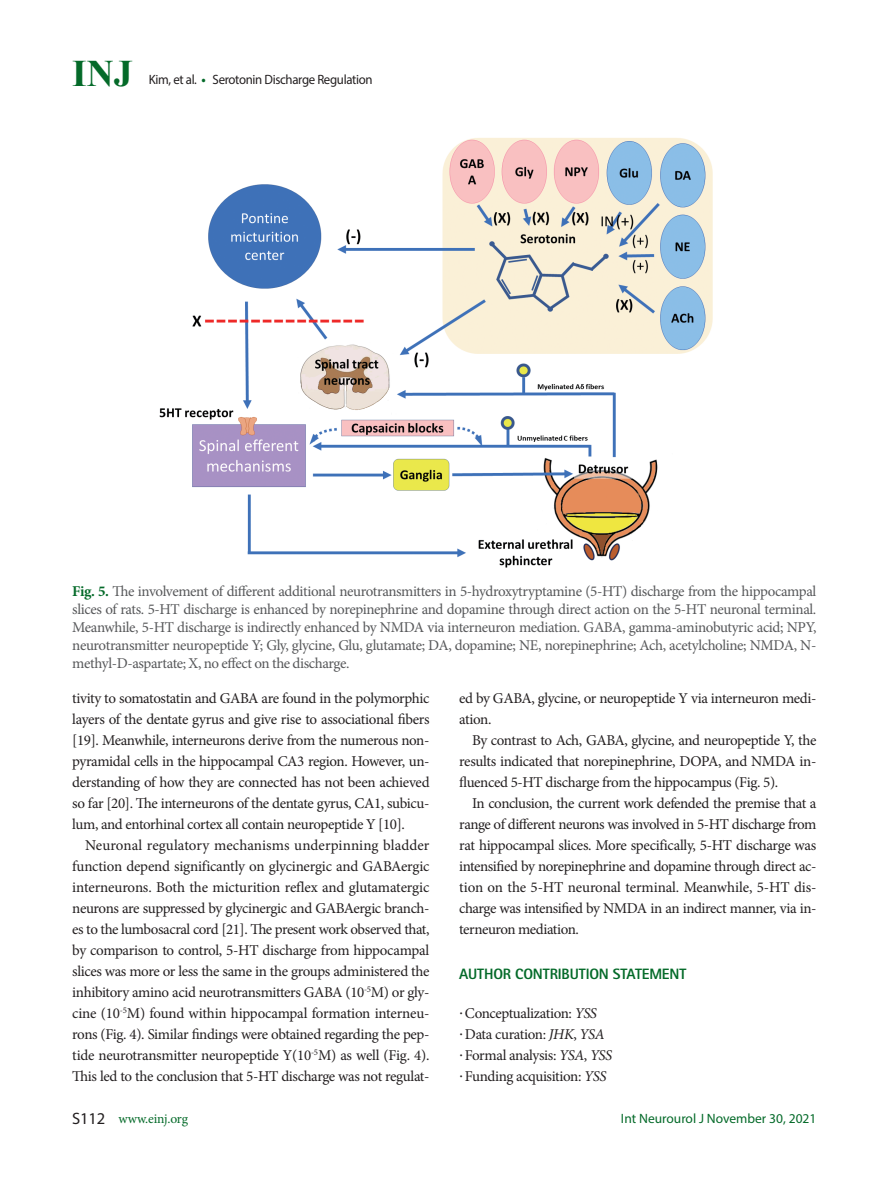
<style>
.page{position:relative;width:893px;height:1191px;background:#fff}
.page>*{position:absolute;margin:0;border:0;box-sizing:border-box;transform-origin:0 0}
.t1{font:700 37.5px "Times New Roman";color:#046a29}
.본문{font:15px/21px "Minion Pro";letter-spacing:-.03em;color:#231f20;text-align:justify}
.표제목_그림설명은_-1{font:15px/18px "Minion Pro";letter-spacing:-.03em;color:#57585a;text-align:justify}
.본문_대제목{font:800 15px "Rotis Sans Serif Std";letter-spacing:-.015em;color:#046a29}
.t2{font:13.5px "Myriad Pro";letter-spacing:-.025em;color:#231f20;scale:.95 1}
.t3{font:13.5px "Myriad Pro";color:#046a29}
.t4{font:13.5px "Minion Pro";letter-spacing:-.01em;color:#046a29}
.s1{font-weight:700;color:#046a29}
.s2{font-family:"Bell Gothic";font-weight:300}
.s3{font-style:italic}
.s4{font-family:"Myriad Pro";font-size:16.5px;color:#231f20}
</style>
<div class="page">
<img style="left:159px;top:138px;width:554px;height:429px">
<h1 class="t1" style="left:72px;top:47px;width:62px">INJ</h1>
<p class="t2" style="left:149px;top:71px;width:237px">Kim, et al. <span class="s1">•</span> Serotonin Discharge Regulation</p>
<p class="표제목_그림설명은_-1" style="left:72px;top:582px;width:746px"><span class="s1">Fig. 5.</span> The involvement of different additional neurotransmitters in 5-hydroxytryptamine (5-HT) discharge from the hippocampal slices of rats. 5-HT discharge is enhanced by norepinephrine and dopamine through direct action on the 5-HT neuronal terminal.<br>Meanwhile, 5-HT discharge is indirectly enhanced by NMDA via interneuron mediation. GABA, gamma-aminobutyric acid; NPY, neurotransmitter neuropeptide Y; Gly, glycine, Glu, glutamate; DA, dopamine; NE, norepinephrine; Ach, acetylcholine; NMDA, N&shy;methyl-D-aspartate; X, no effect on the discharge.</p>
<p class="본문" style="left:72px;top:688px;width:359px">tivity to somatostatin and GABA are found in the polymorphic layers of the dentate gyrus and give rise to associational fibers [19]. Meanwhile, interneurons derive from the numerous non&shy;pyramidal cells in the hippocampal CA3 region. However, un&shy;derstanding of how they are connected has not been achieved so far [20]. The interneurons of the dentate gyrus, CA1, subicu&shy;lum, and entorhinal cortex all contain neuropeptide Y [10].</p>
<p class="본문" style="left:72px;top:835px;width:359px;text-indent:13px">Neuronal regulatory mechanisms underpinning bladder function depend significantly on glycinergic and GABAergic interneurons. Both the micturition reflex and glutamatergic neurons are suppressed by glycinergic and GABAergic branch&shy;es to the lumbosacral cord [21]. The present work observed that, by comparison to control, 5-HT discharge from hippocampal slices was more or less the same in the groups administered the inhibitory amino acid neurotransmitters GABA (10<sup>-5</sup>M) or gly&shy;cine (10<sup>-5</sup>M) found within hippocampal formation interneu&shy;rons (Fig. 4). Similar findings were obtained regarding the pep&shy;tide neurotransmitter neuropeptide Y(10<sup>-5</sup>M) as well (Fig. 4).<br>This led to the conclusion that 5-HT discharge was not regulat-</p>
<p class="본문" style="left:459px;top:688px;width:359px">ed by GABA, glycine, or neuropeptide Y via interneuron medi&shy;ation.</p>
<p class="본문" style="left:459px;top:730px;width:359px;text-indent:13px">By contrast to Ach, GABA, glycine, and neuropeptide Y, the results indicated that norepinephrine, DOPA, and NMDA in&shy;fluenced 5-HT discharge from the hippocampus (Fig. 5).</p>
<p class="본문" style="left:459px;top:793px;width:359px;text-indent:13px">In conclusion, the current work defended the premise that a range of different neurons was involved in 5-HT discharge from rat hippocampal slices. More specifically, 5-HT discharge was intensified by norepinephrine and dopamine through direct ac&shy;tion on the 5-HT neuronal terminal. Meanwhile, 5-HT dis&shy;charge was intensified by NMDA in an indirect manner, via in&shy;terneuron mediation.</p>
<p class="본문_대제목" style="left:459px;top:964px;width:229px">AUTHOR CONTRIBUTION STATEMENT</p>
<p class="본문" style="left:459px;top:1003px;width:139px"><span class="s2">·</span>Conceptualization: <span class="s3">YSS</span></p>
<p class="본문" style="left:459px;top:1024px;width:147px"><span class="s2">·</span>Data curation: <span class="s3">JHK</span>, <span class="s3">YSA</span></p>
<p class="본문" style="left:459px;top:1045px;width:155px"><span class="s2">·</span>Formal analysis: <span class="s3">YSA</span>, <span class="s3">YSS</span></p>
<p class="본문" style="left:459px;top:1066px;width:149px"><span class="s2">·</span>Funding acquisition: <span class="s3">YSS</span></p>
<p class="t4" style="left:72px;top:1109px;width:117px"><span class="s4">S112</span> www.einj.org</p>
<p class="t3" style="left:621px;top:1110px;width:197px">Int Neurourol J November 30, 2021</p>
</div>
